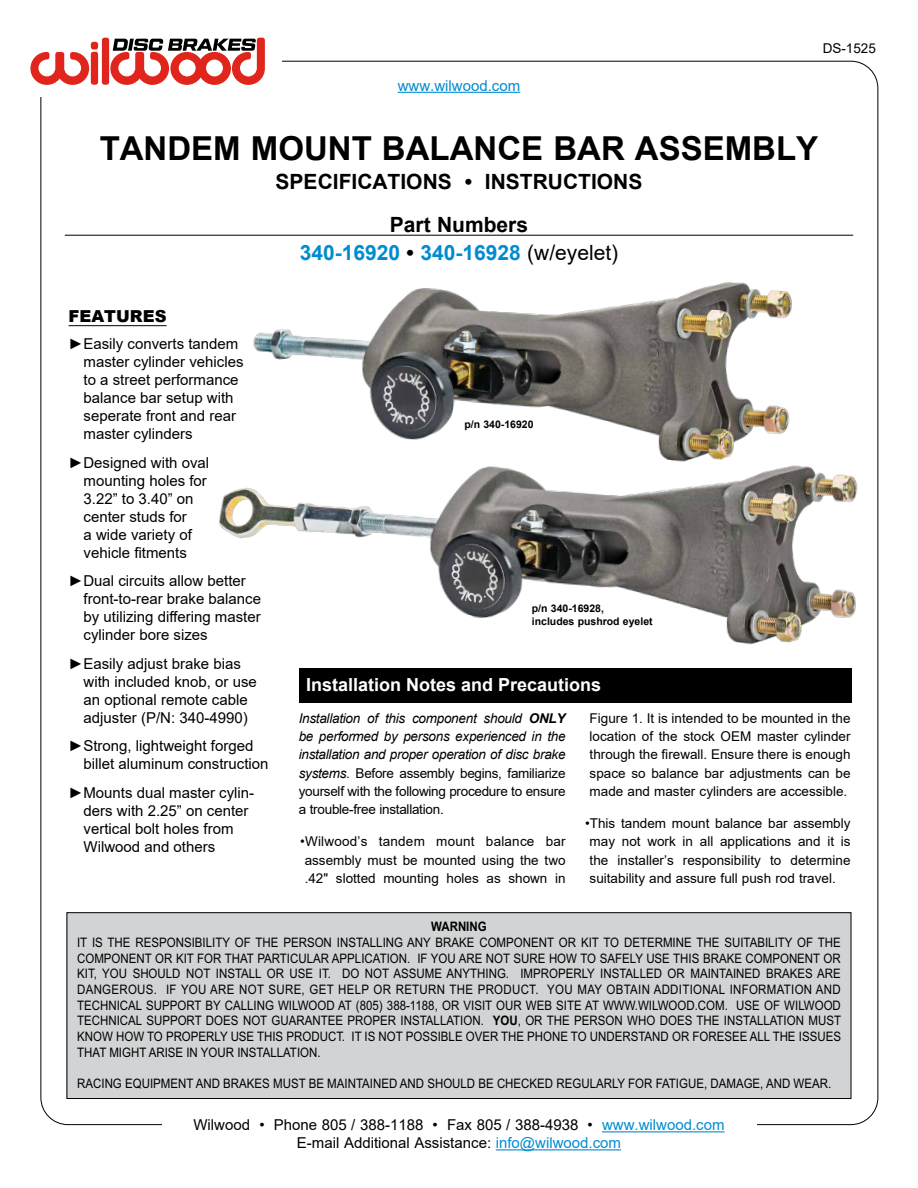
<style>
.page{position:relative;width:918px;height:1188px;background:#fff}
.page>*{position:absolute;margin:0;border:0;box-sizing:border-box;transform-origin:0 0}
.t1{font:700 33px "Arial";color:#000}
.t2{font:700 21px/28.5px "Arial";color:#008cd1;text-align:center}
.t3{font:700 21px "Arial";color:#000}
.t4{font:700 18px "Arial";color:#fff}
.t5{font:900 16.5px "Arial";color:#000}
.t6{font:15px/18px "Arial";color:#000}
.t7{font:15px "Arial";color:#008cd1}
.t8{font:13.5px/18.3px "Arial";color:#000;text-align:justify}
.t9{font:italic 13.5px/18.3px "Arial";letter-spacing:-.02em;color:#000;text-align:justify}
.t10{font:13.05px/15.8px "Arial";color:#000;text-align:justify;scale:.88 1}
.t11{font:700 13.05px "Arial";color:#000;scale:.88 1}
.t12{font:700 10.5px/12.6px "Arial";color:#000}
.s1{font-weight:700}
.s2{color:#000}
.s3{font-weight:400;color:#000}
.s4{font-style:normal}
.s5{color:#008cd1}
</style>
<div class="page">
<hr style="left:398px;top:92px;width:122px;height:1px;background:#008cd1">
<svg style="left:92px;top:52px;width:7px;height:33px"></svg>
<svg style="left:103px;top:38px;width:7px;height:47px"></svg>
<div style="left:91px;top:42px;width:7px;height:8px;background:#e0251c;border-radius:3px"></div>
<div style="left:91px;top:52px;width:7px;height:33px;background:#e0251c;border-radius:3px"></div>
<div style="left:102px;top:38px;width:7px;height:47px;background:#e0251c;border-radius:3px"></div>
<svg style="left:30px;top:52px;width:60px;height:33px"></svg>
<svg style="left:110px;top:38px;width:155px;height:47px"></svg>
<div style="left:67px;top:913px;width:784px;height:186px;background:#d1d3d4"></div>
<div style="left:67px;top:912px;width:784px;height:187px;border:1px solid #000"></div>
<hr style="left:69px;top:325px;width:98px;height:1px;background:#000">
<img style="left:219px;top:466px;width:639px;height:179px">
<img style="left:244px;top:282px;width:559px;height:191px">
<hr style="left:65px;top:235px;width:788px;height:1px;background:#000">
<div style="left:299px;top:669px;width:552px;height:34px;background:#000"></div>
<hr style="left:602px;top:1131px;width:123px;height:1px;background:#008cd1">
<hr style="left:496px;top:1149px;width:125px;height:1px;background:#008cd1">
<p class="t7" style="left:398px;top:75px;width:124px">www.wilwood.com</p>
<p class="t8" style="left:823px;top:39px;width:55px">DS-1525</p>
<h1 class="t1" style="left:100px;top:125px;width:720px">TANDEM MOUNT BALANCE BAR ASSEMBLY</h1>
<h2 class="t3" style="left:276px;top:166px;width:368px">SPECIFICATIONS • INSTRUCTIONS</h2>
<p class="t5" style="left:69px;top:304px;width:100px">FEATURES</p>
<p class="t6" style="left:84px;top:335px;width:162px;text-indent:-15px"><span class="s1">►</span>Easily converts tandem master cylinder vehicles to a street performance balance bar setup with seperate front and rear master cylinders</p>
<p class="t6" style="left:84px;top:453px;width:127px;text-indent:-15px"><span class="s1">►</span>Designed with oval mounting holes for<br>3.22” to 3.40” on center studs for<br>a wide variety of vehicle fitments</p>
<p class="t6" style="left:84px;top:572px;width:179px;text-indent:-15px"><span class="s1">►</span>Dual circuits allow better front-to-rear brake balance by utilizing differing master cylinder bore sizes</p>
<p class="t6" style="left:84px;top:654px;width:175px;text-indent:-15px"><span class="s1">►</span>Easily adjust brake bias with included knob, or use an optional remote cable adjuster (P/N: 340-4990)</p>
<p class="t6" style="left:84px;top:737px;width:187px;text-indent:-15px"><span class="s1">►</span>Strong, lightweight forged billet aluminum construction</p>
<p class="t6" style="left:84px;top:783px;width:172px;text-indent:-15px"><span class="s1">►</span>Mounts dual master cylin&shy;ders with 2.25” on center vertical bolt holes from<br>Wilwood and others</p>
<h2 class="t2" style="left:300px;top:210px;width:320px"><span class="s2">Part Numbers<br></span>340-16920 <span class="s2">•</span> 340-16928 <span class="s3">(w/eyelet)</span></h2>
<p class="t12" style="left:464px;top:418px;width:71px">p/n 340-16920</p>
<p class="t12" style="left:532px;top:602px;width:122px">p/n 340-16928,<br>includes pushrod eyelet</p>
<h3 class="t4" style="left:306px;top:672px;width:297px">Installation Notes and Precautions</h3>
<p class="t9" style="left:299px;top:709px;width:268px">Installation of this component should <span class="s1">ONLY </span>be performed by persons experienced in the installation and proper operation of disc brake systems. <span class="s4">Before assembly begins, familiarize yourself with the following procedure to ensure a trouble-free installation.</span></p>
<p class="t8" style="left:300px;top:832px;width:267px;text-align:center">•Wilwood’s tandem mount balance bar assembly must be mounted using the two .42" slotted mounting holes as shown in</p>
<p class="t8" style="left:590px;top:709px;width:262px">Figure 1. It is intended to be mounted in the location of the stock OEM master cylinder through the firewall. Ensure there is enough space so balance bar adjustments can be made and master cylinders are accessible.</p>
<p class="t8" style="left:590px;top:814px;width:262px;text-indent:-4px">•This tandem mount balance bar assembly may not work in all applications and it is the installer’s responsibility to determine suitability and assure full push rod travel.</p>
<p class="t11" style="left:431px;top:918px;width:65px">WARNING</p>
<p class="t10" style="left:77px;top:935px;width:870px">IT IS THE RESPONSIBILITY OF THE PERSON INSTALLING ANY BRAKE COMPONENT OR KIT TO DETERMINE THE SUITABILITY OF THE COMPONENT OR KIT FOR THAT PARTICULAR APPLICATION. IF YOU ARE NOT SURE HOW TO SAFELY USE THIS BRAKE COMPONENT OR KIT, YOU SHOULD NOT INSTALL OR USE IT. DO NOT ASSUME ANYTHING. IMPROPERLY INSTALLED OR MAINTAINED BRAKES ARE DANGEROUS. IF YOU ARE NOT SURE, GET HELP OR RETURN THE PRODUCT. YOU MAY OBTAIN ADDITIONAL INFORMATION AND TECHNICAL SUPPORT BY CALLING WILWOOD AT (805) 388-1188, OR VISIT OUR WEB SITE AT WWW.WILWOOD.COM. USE OF WILWOOD TECHNICAL SUPPORT DOES NOT GUARANTEE PROPER INSTALLATION. <span class="s1">YOU</span>, OR THE PERSON WHO DOES THE INSTALLATION MUST KNOW HOW TO PROPERLY USE THIS PRODUCT. IT IS NOT POSSIBLE OVER THE PHONE TO UNDERSTAND OR FORESEE ALL THE ISSUES THAT MIGHT ARISE IN YOUR INSTALLATION.</p>
<p class="t10" style="left:77px;top:1076px;width:858px">RACING EQUIPMENT AND BRAKES MUST BE MAINTAINED AND SHOULD BE CHECKED REGULARLY FOR FATIGUE, DAMAGE, AND WEAR.</p>
<p class="t6" style="left:193px;top:1116px;width:533px;text-align:center">Wilwood • Phone 805 / 388-1188 • Fax 805 / 388-4938 • <span class="s5">www.wilwood.com<br></span>E-mail Additional Assistance: <span class="s5">info@wilwood.com</span></p>
</div>
